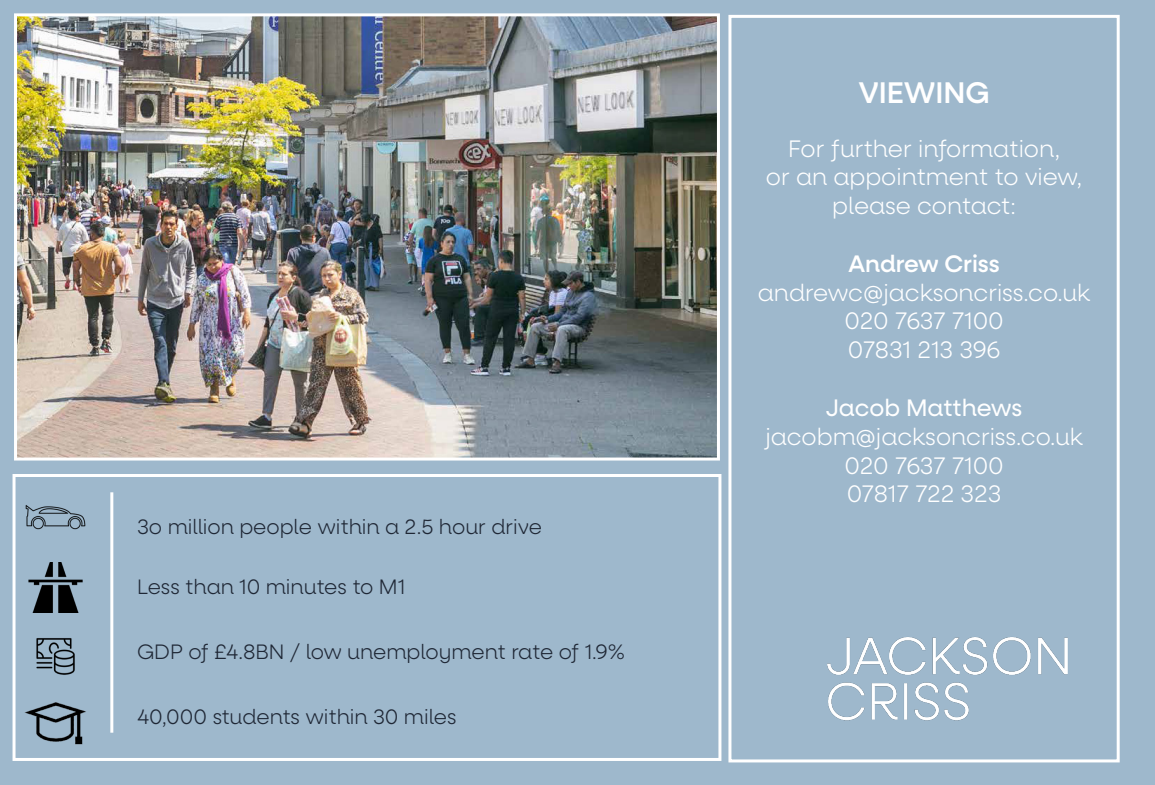
<style>
.page{position:relative;width:1155px;height:785px;background:#fff}
.page>*{position:absolute;margin:0;border:0;box-sizing:border-box;transform-origin:0 0}
.t1{font:500 30px "Neulis Alt";color:#fff}
.t2{font:300 24px/28.8px "Neulis Alt";color:#fff;text-align:center}
.t3{font:24px "Neulis Alt";color:#fff}
.t4{font:500 24px "Neulis Alt";color:#fff}
.t5{font:300 21px "Neulis Alt";color:#1f2735}
</style>
<div class="page">
<div style="left:0;top:0;width:1154px;height:785px;background:#9eb8cc"></div>
<div style="left:728px;top:15px;width:392px;height:747px;border:3px solid #fff"></div>
<img style="left:827px;top:637px;width:241px;height:84px">
<div style="left:13px;top:474px;width:708px;height:287px;background:#9eb8cc;border:3px solid #fff"></div>
<img style="left:25px;top:505px;width:61px;height:25px">
<img style="left:28px;top:563px;width:55px;height:49px">
<img style="left:36px;top:638px;width:39px;height:37px">
<img style="left:24px;top:702px;width:62px;height:43px">
<hr style="left:110px;top:492px;width:3px;height:241px;background:#fff">
<img style="left:18px;top:17px;width:698px;height:439px">
<div style="left:14px;top:13px;width:706px;height:447px;border:3px solid #fff"></div>
<p class="t5" style="left:137px;top:515px;width:406px">3o million people within a 2.5 hour drive</p>
<p class="t5" style="left:137px;top:575px;width:270px">Less than 10 minutes to M1</p>
<p class="t5" style="left:137px;top:640px;width:489px">GDP of £4.8BN / low unemployment rate of 1.9%</p>
<p class="t5" style="left:137px;top:705px;width:321px">40,000 students within 30 miles</p>
<p class="t1" style="left:858px;top:75px;width:133px">VIEWING</p>
<p class="t2" style="left:766px;top:134px;width:318px">For further information,<br>or an appointment to view, please contact:</p>
<p class="t4" style="left:848px;top:250px;width:153px">Andrew Criss</p>
<p class="t2" style="left:758px;top:278px;width:334px">andrewc@jacksoncriss.co.uk</p>
<p class="t2" style="left:844px;top:307px;width:161px">020 7637 7100</p>
<p class="t2" style="left:848px;top:336px;width:154px">07831 213 396</p>
<p class="t3" style="left:826px;top:394px;width:198px">Jacob Matthews</p>
<p class="t2" style="left:765px;top:422px;width:319px">jacobm@jacksoncriss.co.uk</p>
<p class="t2" style="left:844px;top:451px;width:161px">020 7637 7100</p>
<p class="t2" style="left:847px;top:480px;width:156px">07817 722 323</p>
</div>
